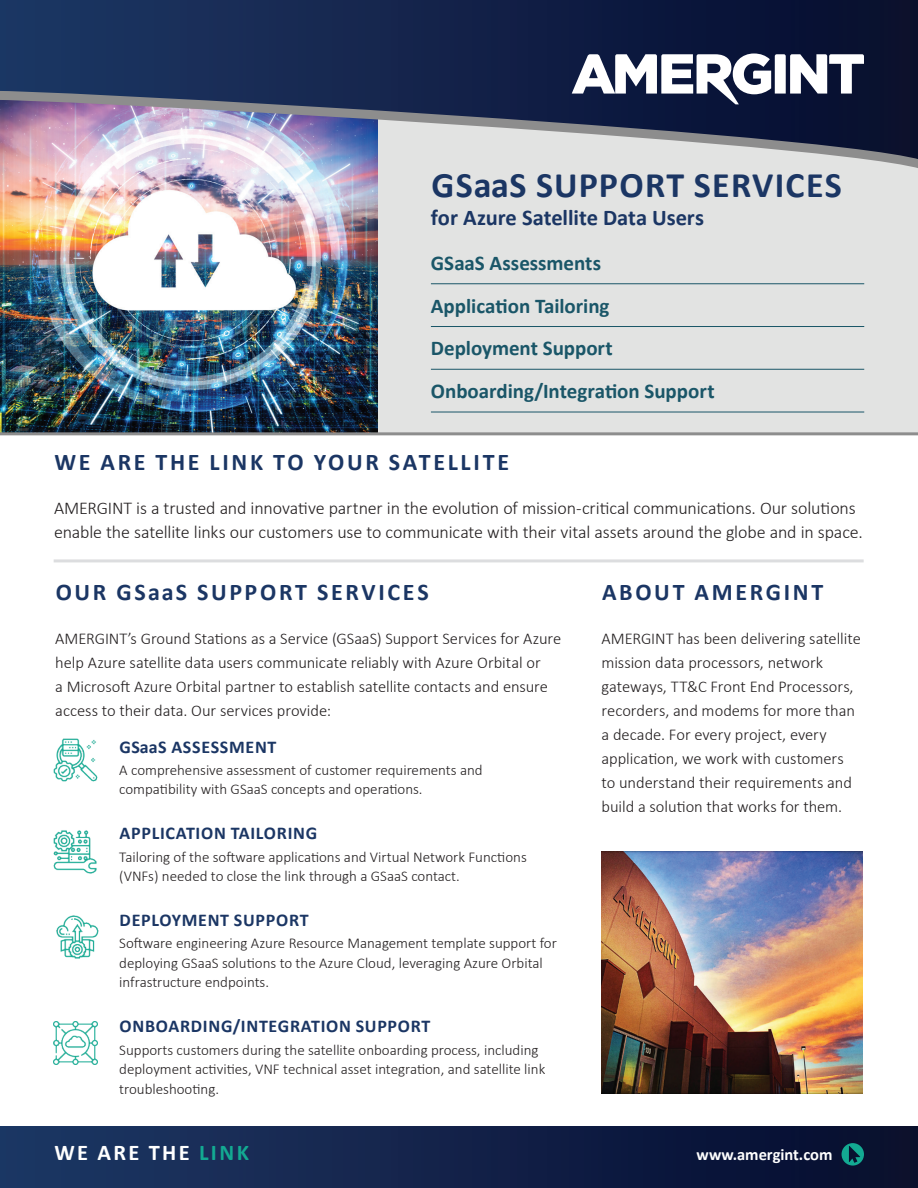
<style>
.page{position:relative;width:918px;height:1188px;background:#fff}
.page>*{position:absolute;margin:0;border:0;box-sizing:border-box;transform-origin:0 0}
.t1{font:700 36px "Calibri";letter-spacing:.035em;color:#1b3664}
.t2{font:700 24px "Calibri";letter-spacing:.11em;color:#1b3664}
.t3{font:700 22.5px "Calibri";letter-spacing:-.005em;color:#1b3664}
.t4{font:700 22.5px "Calibri";letter-spacing:.11em;color:#fff}
.t5{font:700 21px/42.8px "Calibri";color:#1a5668}
.t6{font:300 18px/24px "Calibri";letter-spacing:-.01em;color:#231f20}
.t7{font:700 18px "Calibri";letter-spacing:.04em;color:#1b3664}
.t8{font:300 16.5px/24px "Calibri";letter-spacing:-.005em;color:#231f20}
.t9{font:700 16.5px "Calibri";color:#fff}
.t10{font:300 15px/19.5px "Calibri";color:#231f20}
.s1{color:#13aa92}
</style>
<div class="page">
<img style="left:54px;top:738px;width:43px;height:44px">
<img style="left:54px;top:830px;width:43px;height:44px">
<img style="left:56px;top:915px;width:43px;height:44px">
<img style="left:54px;top:1021px;width:43px;height:44px">
<div style="left:0;top:0;width:918px;height:434px;background:#e2e3e2"></div>
<img style="left:0;top:174px;width:378px;height:258px">
<hr style="left:0;top:432px;width:918px;height:3px;background:#8d8d8d">
<hr style="left:54px;top:559px;width:810px;height:3px;background:#dcdddf">
<img style="left:602px;top:851px;width:260px;height:242px">
<div style="left:0;top:1126px;width:918px;height:62px;background:linear-gradient(to right,#1d3765,#060c2d)"></div>
<svg style="left:0;top:165px;width:918px;height:9px"></svg>
<svg style="left:0;top:0;width:918px;height:165px;background:#485070"></svg>
<svg style="left:842px;top:1143px;width:22px;height:23px"></svg>
<svg style="left:572px;top:53px;width:292px;height:51px;background:#82889a"></svg>
<hr style="left:431px;top:283px;width:433px;height:1px;background:#1a5668">
<hr style="left:431px;top:326px;width:433px;height:1px;background:#1a5668">
<hr style="left:431px;top:369px;width:433px;height:1px;background:#1a5668">
<hr style="left:431px;top:412px;width:433px;height:1px;background:#1a5668">
<h1 class="t1" style="left:432px;top:160px;width:412px">GSaaS SUPPORT SERVICES</h1>
<h3 class="t3" style="left:431px;top:201px;width:275px">for Azure Satellite Data Users</h3>
<h3 class="t5" style="left:431px;top:241px;width:285px">GSaaS Assessments<br>Application Tailoring<br>Deployment Support<br>Onboarding/Integration Support</h3>
<h2 class="t2" style="left:54px;top:445px;width:456px">WE ARE THE LINK TO YOUR SATELLITE</h2>
<p class="t6" style="left:54px;top:496px;width:810px">AMERGINT is a trusted and innovative partner in the evolution of mission-critical communications. Our solutions enable the satellite links our customers use to communicate with their vital assets around the globe and in space.</p>
<h2 class="t2" style="left:56px;top:575px;width:375px">OUR GSaaS SUPPORT SERVICES</h2>
<p class="t8" style="left:55px;top:626px;width:508px">AMERGINT’s Ground Stations as a Service (GSaaS) Support Services for Azure help Azure satellite data users communicate reliably with Azure Orbital or<br>a Microsoft Azure Orbital partner to establish satellite contacts and ensure access to their data. Our services provide:</p>
<p class="t7" style="left:120px;top:734px;width:158px">GSaaS ASSESSMENT</p>
<p class="t10" style="left:119px;top:760px;width:365px">A comprehensive assessment of customer requirements and compatibility with GSaaS concepts and operations.</p>
<p class="t7" style="left:120px;top:821px;width:199px">APPLICATION TAILORING</p>
<p class="t10" style="left:119px;top:847px;width:409px">Tailoring of the software applications and Virtual Network Functions (VNFs) needed to close the link through a GSaaS contact.</p>
<p class="t7" style="left:120px;top:907px;width:191px">DEPLOYMENT SUPPORT</p>
<p class="t10" style="left:119px;top:933px;width:439px">Software engineering Azure Resource Management template support for deploying GSaaS solutions to the Azure Cloud, leveraging Azure Orbital infrastructure endpoints.</p>
<p class="t7" style="left:120px;top:1014px;width:312px">ONBOARDING/INTEGRATION SUPPORT</p>
<p class="t10" style="left:119px;top:1040px;width:428px">Supports customers during the satellite onboarding process, including deployment activities, VNF technical asset integration, and satellite link troubleshooting.</p>
<h2 class="t2" style="left:602px;top:575px;width:223px">ABOUT AMERGINT</h2>
<p class="t8" style="left:602px;top:626px;width:261px">AMERGINT has been delivering satellite mission data processors, network gateways, TT&amp;C Front End Processors, recorders, and modems for more than a decade. For every project, every application, we work with customers to understand their requirements and build a solution that works for them.</p>
<h3 class="t4" style="left:54px;top:1137px;width:196px">WE ARE THE <span class="s1">LINK</span></h3>
<p class="t9" style="left:697px;top:1143px;width:137px">www.amergint.com</p>
</div>
